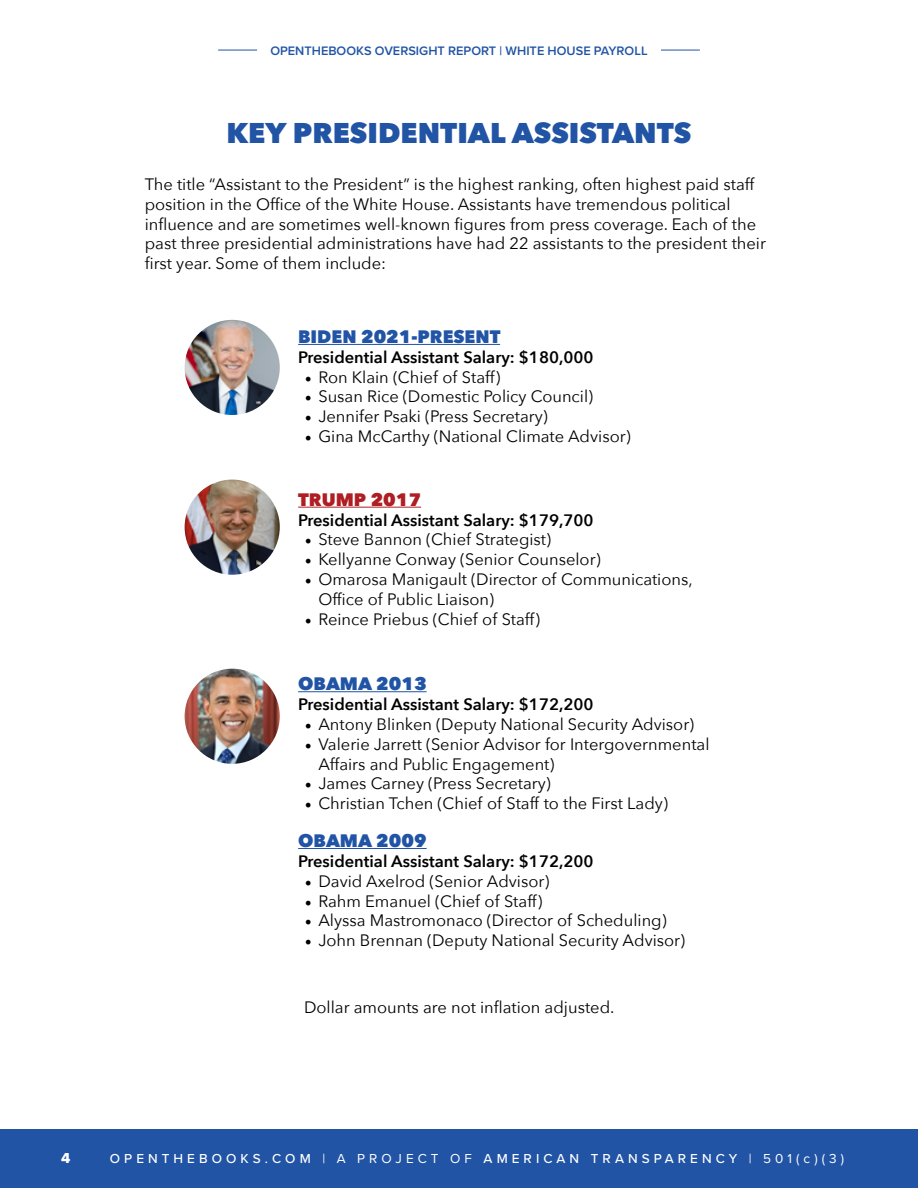
<style>
.page{position:relative;width:918px;height:1188px;background:#fff}
.page>*{position:absolute;margin:0;border:0;box-sizing:border-box;transform-origin:0 0}
.t1{font:800 28.5px "Avenir Next";color:#2154a5}
.t2{font:800 18px "Avenir Next";color:#2154a5}
.t3{font:800 18px "Avenir Next";color:#ae1e23}
.t4{font:16.5px/19.8px "Avenir Next";color:#000}
.t5{font:600 16.5px "Avenir Next";color:#000}
.t6{font:15px "Proxima Nova Extrabld";color:#fff}
.t7{font:500 13.5px "Proxima Nova";letter-spacing:.3em;color:#fff}
.t8{font:600 12.75px "Proxima Nova";color:#2154a5}
.s1{font-family:"Minion Pro";font-size:18px}
.s2{font-weight:400}
</style>
<div class="page">
<div style="left:0;top:1130px;width:918px;height:58px;background:#2154a5"></div>
<hr style="left:661px;top:50px;width:39px;height:1px;background:#2154a5">
<hr style="left:218px;top:50px;width:39px;height:1px;background:#2154a5">
<hr style="left:298px;top:344px;width:202px;height:1px;background:#2154a5">
<hr style="left:298px;top:691px;width:129px;height:1px;background:#2154a5">
<hr style="left:298px;top:848px;width:129px;height:1px;background:#2154a5">
<hr style="left:298px;top:507px;width:123px;height:1px;background:#ae1e23">
<img style="left:185px;top:320px;width:95px;height:95px;border-radius:48px">
<img style="left:185px;top:669px;width:95px;height:95px;border-radius:48px">
<img style="left:185px;top:480px;width:95px;height:95px;border-radius:48px">
<p class="t8" style="left:270px;top:41px;width:379px">OPENTHEBOOKS OVERSIGHT REPORT | WHITE HOUSE PAYROLL</p>
<h1 class="t1" style="left:226px;top:116px;width:467px">KEY PRESIDENTIAL ASSISTANTS</h1>
<p class="t4" style="left:145px;top:174px;width:623px">The title “Assistant to the President” is the highest ranking, often highest paid staff position in the Office of the White House. Assistants have tremendous political influence and are sometimes well-known figures from press coverage. Each of the past three presidential administrations have had 22 assistants to the president their first year. Some of them include:</p>
<p class="t2" style="left:298px;top:326px;width:204px">BIDEN 2021-PRESENT</p>
<p class="t5" style="left:298px;top:343px;width:297px">Presidential Assistant Salary: $180,000</p>
<p class="t4" style="left:305px;top:366px;width:197px"><span class="s1">•</span> Ron Klain (Chief of Staff)</p>
<p class="t4" style="left:305px;top:386px;width:290px"><span class="s1">•</span> Susan Rice (Domestic Policy Council)</p>
<p class="t4" style="left:305px;top:406px;width:244px"><span class="s1">•</span> Jennifer Psaki (Press Secretary)</p>
<p class="t4" style="left:305px;top:426px;width:327px"><span class="s1">•</span> Gina McCarthy (National Climate Advisor)</p>
<p class="t3" style="left:298px;top:488px;width:124px">TRUMP 2017</p>
<p class="t5" style="left:298px;top:506px;width:297px">Presidential Assistant Salary: $179,700</p>
<p class="t4" style="left:305px;top:529px;width:248px"><span class="s1">•</span> Steve Bannon (Chief Strategist)</p>
<p class="t4" style="left:305px;top:549px;width:297px"><span class="s1">•</span> Kellyanne Conway (Senior Counselor)</p>
<p class="t4" style="left:318px;top:569px;width:376px;text-indent:-14px"><span class="s1">•</span> Omarosa Manigault (Director of Communications,<br>Office of Public Liaison)</p>
<p class="t4" style="left:305px;top:608px;width:237px"><span class="s1">•</span> Reince Priebus (Chief of Staff)</p>
<p class="t2" style="left:298px;top:673px;width:130px">OBAMA 2013</p>
<p class="t5" style="left:298px;top:690px;width:297px">Presidential Assistant Salary: $172,200</p>
<p class="t4" style="left:305px;top:714px;width:391px"><span class="s1">•</span> Antony Blinken (Deputy National Security Advisor)</p>
<p class="t4" style="left:318px;top:733px;width:393px;text-indent:-14px"><span class="s1">•</span> Valerie Jarrett (Senior Advisor for Intergovernmental<br>Affairs and Public Engagement)</p>
<p class="t4" style="left:305px;top:773px;width:247px"><span class="s1">•</span> James Carney (Press Secretary)</p>
<p class="t4" style="left:305px;top:793px;width:365px"><span class="s1">•</span> Christian Tchen (Chief of Staff to the First Lady)</p>
<p class="t2" style="left:298px;top:830px;width:130px">OBAMA 2009</p>
<p class="t5" style="left:298px;top:847px;width:297px">Presidential Assistant Salary: $172,200</p>
<p class="t4" style="left:305px;top:870px;width:246px"><span class="s1">•</span> David Axelrod (Senior Advisor)</p>
<p class="t4" style="left:305px;top:890px;width:239px"><span class="s1">•</span> Rahm Emanuel (Chief of Staff)</p>
<p class="t4" style="left:305px;top:910px;width:363px"><span class="s1">•</span> Alyssa Mastromonaco (Director of Scheduling)</p>
<p class="t4" style="left:305px;top:930px;width:382px"><span class="s1">•</span> John Brennan (Deputy National Security Advisor)</p>
<p class="t4" style="left:304px;top:996px;width:312px">Dollar amounts are not inflation adjusted.</p>
<p class="t6" style="left:61px;top:1147px;width:11px">4</p>
<p class="t7" style="left:110px;top:1149px;width:736px">OPENTHEBOOKS.COM <span class="s2">| A PROJECT OF</span> AMERICAN TRANSPARENCY <span class="s2">| 501(c)(3)</span></p>
</div>
